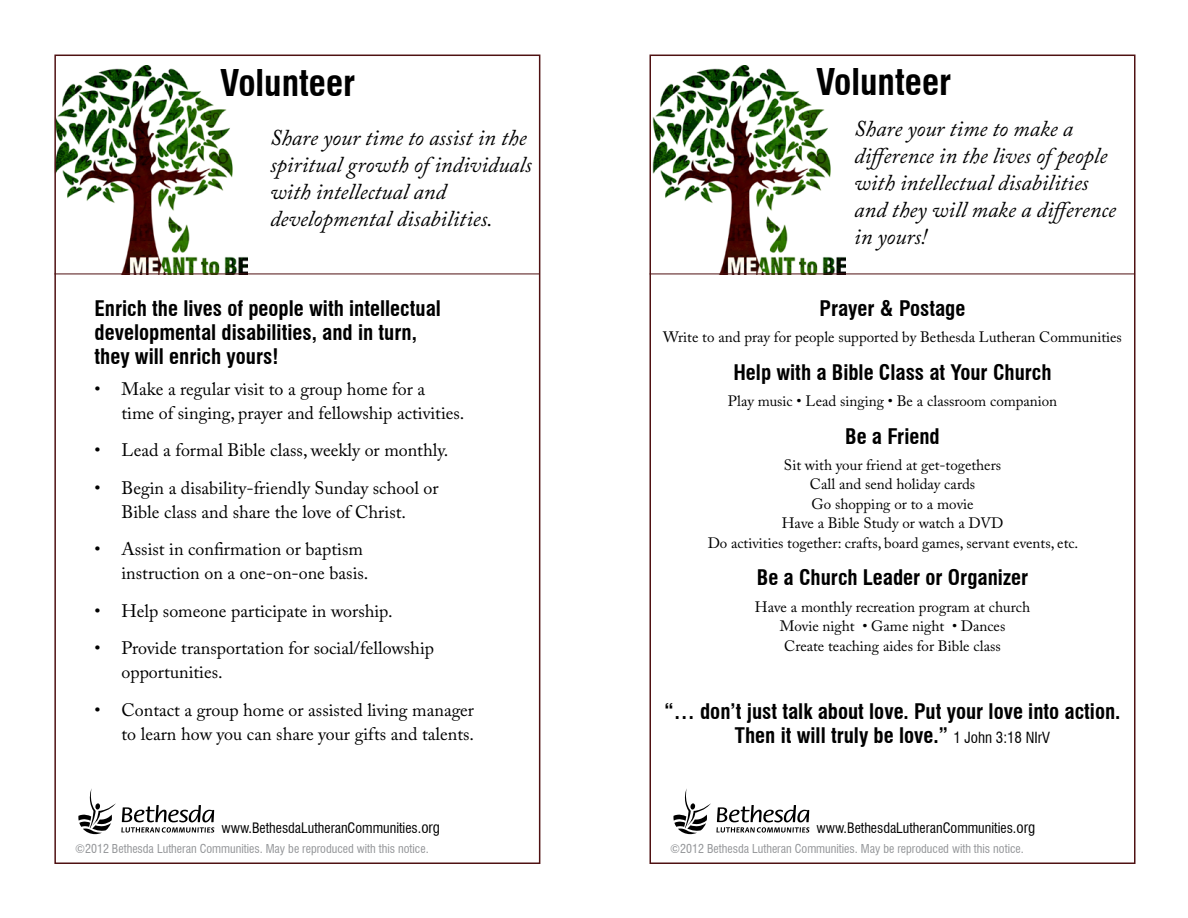
<style>
.page{position:relative;width:1188px;height:918px;background:#fff}
.page>*{position:absolute;margin:0;border:0;box-sizing:border-box;transform-origin:0 0}
.bible_study{font:700 condensed 36px "Swiss 721 BT";color:#000}
.Bible_Verse{font:italic 22.5px/27px "Adobe Caslon Pro";color:#000}
.sub_head{font:700 condensed 21px/24px "Swiss 721 BT";color:#000}
.body{font:18px/24px "Adobe Caslon Pro";color:#000}
.body-2{font:15px/19.5px "Adobe Caslon Pro";color:#000;text-align:center}
.Bottom_Text{font:condensed 14.1px "Swiss 721 BT";color:#000}
.by_line{font:condensed 12px "Swiss 721 BT";color:#939598}
.s1{font-size:15px}
.s2{font-weight:400;font-size:15px}
</style>
<div class="page">
<img style="left:653px;top:66px;width:193px;height:208px">
<img style="left:57px;top:66px;width:190px;height:208px">
<hr style="left:649px;top:274px;width:486px;height:1px;background:#4f1112">
<svg style="left:673px;top:788px;width:136px;height:46px"></svg>
<hr style="left:54px;top:274px;width:486px;height:1px;background:#4f1112">
<svg style="left:78px;top:788px;width:136px;height:46px"></svg>
<p class="bible_study" style="left:220px;top:62px;width:137px">Volunteer</p>
<p class="Bible_Verse" style="left:270px;top:124px;width:263px">Share your time to assist in the spiritual growth of individuals with intellectual and developmental disabilities.</p>
<p class="sub_head" style="left:94px;top:297px;width:348px">Enrich the lives of people with intellectual developmental disabilities, and in turn, they will enrich yours!</p>
<p class="body" style="left:122px;top:377px;width:344px;text-indent:-27px">• Make a regular visit to a group home for a<br>time of singing, prayer and fellowship activities.</p>
<p class="body" style="left:94px;top:438px;width:355px">• Lead a formal Bible class, weekly or monthly.</p>
<p class="body" style="left:94px;top:476px;width:346px;text-align:center">• Begin a disability-friendly Sunday school or<br>Bible class and share the love of Christ.</p>
<p class="body" style="left:122px;top:537px;width:249px;text-indent:-27px">• Assist in confirmation or baptism instruction on a one-on-one basis.</p>
<p class="body" style="left:94px;top:599px;width:300px">• Help someone participate in worship.</p>
<p class="body" style="left:122px;top:636px;width:314px;text-indent:-27px">• Provide transportation for social/fellowship opportunities.</p>
<p class="body" style="left:94px;top:698px;width:381px;text-align:right">• Contact a group home or assisted living manager to learn how you can share your gifts and talents.</p>
<p class="Bottom_Text" style="left:221px;top:819px;width:220px">www.BethesdaLutheranCommunities.<span class="s1">org</span></p>
<p class="by_line" style="left:75px;top:841px;width:355px">©2012 Bethesda Lutheran Communities. May be reproduced with this notice.</p>
<p class="bible_study" style="left:816px;top:61px;width:137px">Volunteer</p>
<p class="Bible_Verse" style="left:854px;top:114px;width:263px">Share your time to make a difference in the lives of people with intellectual disabilities and they will make a difference in yours!</p>
<p class="sub_head" style="left:820px;top:297px;width:147px">Prayer &amp; Postage</p>
<p class="body-2" style="left:663px;top:328px;width:460px">Write to and pray for people supported by Bethesda Lutheran Communities</p>
<p class="sub_head" style="left:733px;top:360px;width:320px">Help with a Bible Class at Your Church</p>
<p class="body-2" style="left:728px;top:391px;width:331px">Play music • Lead singing • Be a classroom companion</p>
<p class="sub_head" style="left:845px;top:424px;width:96px">Be a Friend</p>
<p class="body-2" style="left:708px;top:455px;width:372px">Sit with your friend at get-togethers<br>Call and send holiday cards<br>Go shopping or to a movie<br>Have a Bible Study or watch a DVD<br>Do activities together: crafts, board games, servant events, etc.</p>
<p class="sub_head" style="left:757px;top:566px;width:273px">Be a Church Leader or Organizer</p>
<p class="body-2" style="left:755px;top:597px;width:277px">Have a monthly recreation program at church<br>Movie night • Game night • Dances<br>Create teaching aides for Bible class</p>
<p class="sub_head" style="left:665px;top:699px;width:458px;text-align:center">“… don’t just talk about love. Put your love into action.<br>Then it will truly be love.” <span class="s2">1 John 3:18 NIrV</span></p>
<p class="Bottom_Text" style="left:817px;top:819px;width:220px">www.BethesdaLutheranCommunities.<span class="s1">org</span></p>
<p class="by_line" style="left:670px;top:841px;width:355px">©2012 Bethesda Lutheran Communities. May be reproduced with this notice.</p>
</div>
